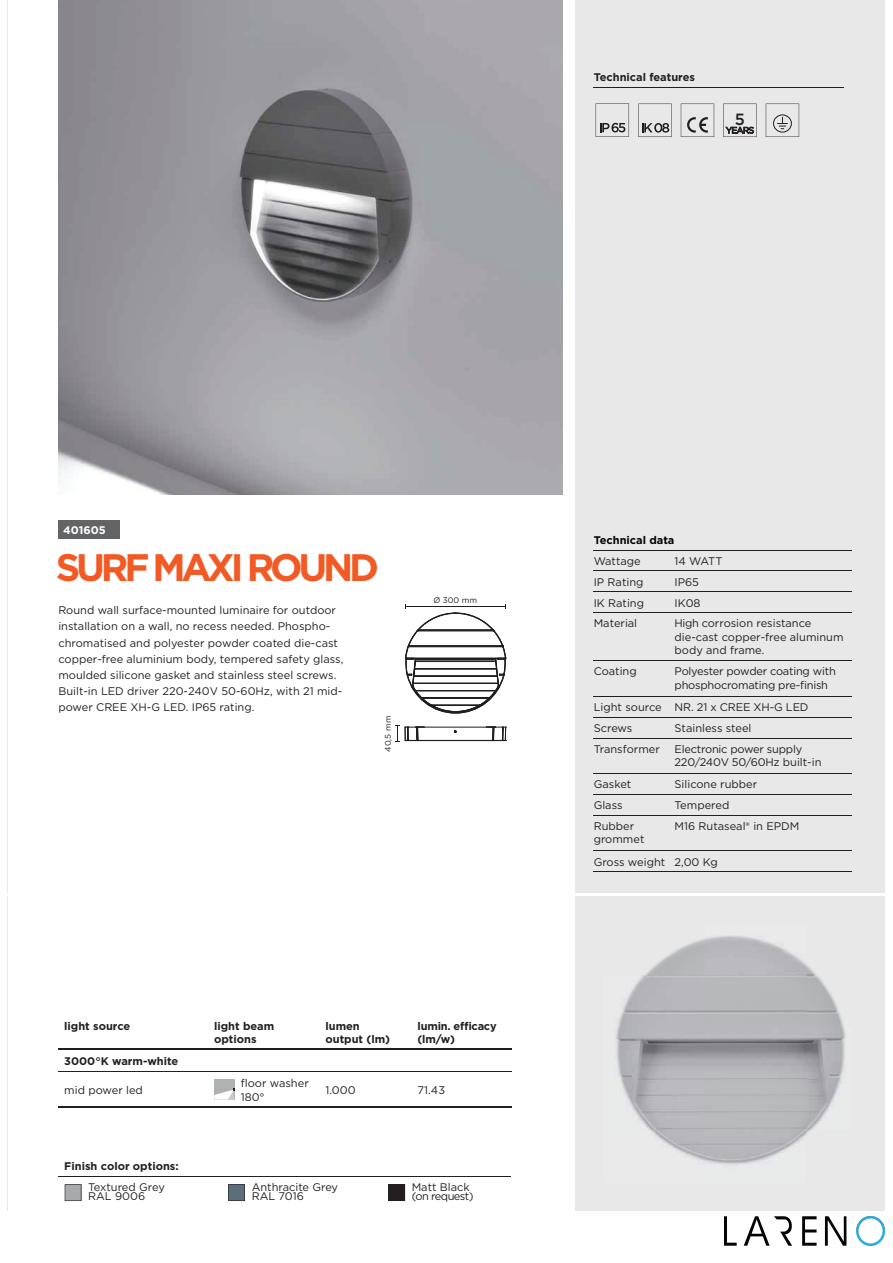
<style>
.page{position:relative;width:893px;height:1263px;background:#fff}
.page>*{position:absolute;margin:0;border:0;box-sizing:border-box;transform-origin:0 0}
.t1{font:700 38.25px "Gotham";letter-spacing:-.11em;color:#f15a24}
.t2{font:500 16.2px "Gotham";color:#231f20}
.t3{font:11.1px/16.2px "Gotham";color:#231f20}
.t4{font:11.1px/13.2px "Gotham";letter-spacing:-.02em;color:#231f20}
.t5{font:700 11.1px/13.2px "Gotham";color:#231f20}
.t6{font:700 11.1px/13.2px "Gotham";letter-spacing:-.02em;color:#231f20}
.t7{font:11.1px/8.9px "Gotham";letter-spacing:-.025em;color:#231f20}
.t8{font:700 11.1px "Gotham";color:#040503}
.t9{font:700 11.1px "Gotham";color:#fff}
.t10{font:8.1px "Gotham";color:#231f20}
</style>
<div class="page">
<hr style="left:7px;top:0;width:1px;height:893px;background:#e8e8e9">
<hr style="left:7px;top:896px;width:1px;height:315px;background:#e8e8e9">
<div style="left:575px;top:0;width:310px;height:893px;background:#e8e8e9"></div>
<div style="left:575px;top:896px;width:310px;height:315px;background:#e8e8e9"></div>
<img style="left:616px;top:936px;width:230px;height:228px">
<hr style="left:594px;top:88px;width:250px;height:1px;background:#231f20">
<svg style="left:681px;top:104px;width:33px;height:33px"></svg>
<svg style="left:723px;top:104px;width:34px;height:33px"></svg>
<svg style="left:638px;top:104px;width:34px;height:33px"></svg>
<svg style="left:596px;top:103px;width:33px;height:34px"></svg>
<svg style="left:766px;top:104px;width:33px;height:33px"></svg>
<div style="left:59px;top:520px;width:61px;height:19px;background:#636466"></div>
<svg style="left:395px;top:604px;width:112px;height:138px"></svg>
<hr style="left:58px;top:1049px;width:454px;height:1px;background:#231f20">
<hr style="left:58px;top:1072px;width:454px;height:1px;background:#231f20">
<hr style="left:58px;top:1107px;width:454px;height:1px;background:#231f20">
<div style="left:214px;top:1079px;width:21px;height:21px;background:#afb2b2"></div>
<svg style="left:214px;top:1088px;width:21px;height:12px"></svg>
<hr style="left:594px;top:550px;width:258px;height:1px;background:#231f20">
<hr style="left:594px;top:871px;width:258px;height:1px;background:#231f20">
<hr style="left:594px;top:571px;width:258px;height:1px;background:#231f20">
<hr style="left:594px;top:592px;width:258px;height:1px;background:#231f20">
<hr style="left:594px;top:613px;width:258px;height:1px;background:#231f20">
<hr style="left:594px;top:661px;width:258px;height:1px;background:#231f20">
<hr style="left:594px;top:696px;width:258px;height:1px;background:#231f20">
<hr style="left:594px;top:717px;width:258px;height:1px;background:#231f20">
<hr style="left:594px;top:738px;width:258px;height:1px;background:#231f20">
<hr style="left:594px;top:773px;width:258px;height:1px;background:#231f20">
<hr style="left:594px;top:794px;width:258px;height:1px;background:#231f20">
<hr style="left:594px;top:815px;width:258px;height:1px;background:#231f20">
<hr style="left:594px;top:851px;width:258px;height:1px;background:#231f20">
<svg style="left:65px;top:1184px;width:16px;height:17px"></svg>
<svg style="left:388px;top:1184px;width:17px;height:17px"></svg>
<svg style="left:228px;top:1184px;width:17px;height:17px"></svg>
<hr style="left:58px;top:1176px;width:453px;height:1px;background:#231f20">
<img style="left:58px;top:0;width:505px;height:494px">
<img style="left:725px;top:1217px;width:159px;height:29px">
<p class="t5" style="left:594px;top:71px;width:103px">Technical features</p>
<h2 class="t2" style="left:735px;top:112px;width:12px">5</h2>
<p class="t9" style="left:63px;top:526px;width:44px">401605</p>
<h1 class="t1" style="left:56px;top:554px;width:325px">SURF MAXI ROUND</h1>
<p class="t3" style="left:58px;top:603px;width:287px">Round wall surface-mounted luminaire for outdoor installation on a wall, no recess needed. Phospho&shy;chromatised and polyester powder coated die-cast copper-free aluminium body, tempered safety glass, moulded silicone gasket and stainless steel screws.<br>Built-in LED driver 220-240V 50-60Hz, with 21 mid&shy;power CREE XH-G LED. IP65 rating.</p>
<p class="t10" style="left:385px;top:752px;width:37px;rotate:-90deg">40,5 mm</p>
<p class="t10" style="left:433px;top:597px;width:45px">Ø 300 mm</p>
<p class="t5" style="left:64px;top:1020px;width:68px">light source</p>
<p class="t5" style="left:214px;top:1020px;width:62px">light beam options</p>
<p class="t5" style="left:325px;top:1020px;width:66px">lumen output (lm)</p>
<p class="t6" style="left:418px;top:1020px;width:81px">lumin. efficacy (lm/w)</p>
<p class="t5" style="left:64px;top:1055px;width:116px">3000°K warm-white</p>
<p class="t3" style="left:64px;top:1083px;width:80px">mid power led</p>
<p class="t3" style="left:241px;top:1078px;width:70px;line-height:13.2px">floor washer<br>180°</p>
<p class="t3" style="left:325px;top:1083px;width:32px">1.000</p>
<p class="t3" style="left:418px;top:1083px;width:29px">71.43</p>
<p class="t5" style="left:64px;top:1160px;width:116px">Finish color options:</p>
<p class="t3" style="left:88px;top:1184px;width:78px;line-height:8.9px">Textured Grey<br>RAL 9006</p>
<p class="t7" style="left:412px;top:1184px;width:63px">Matt Black (on request)</p>
<p class="t3" style="left:252px;top:1184px;width:88px;line-height:8.9px">Anthracite Grey<br>RAL 7016</p>
<p class="t8" style="left:594px;top:536px;width:82px">Technical data</p>
<p class="t3" style="left:594px;top:554px;width:49px">Wattage</p>
<p class="t3" style="left:674px;top:554px;width:49px">14 WATT</p>
<p class="t3" style="left:594px;top:574px;width:51px">IP Rating</p>
<p class="t3" style="left:674px;top:574px;width:26px">IP65</p>
<p class="t3" style="left:594px;top:595px;width:52px">IK Rating</p>
<p class="t3" style="left:674px;top:595px;width:28px">IK08</p>
<p class="t3" style="left:594px;top:616px;width:45px">Material</p>
<p class="t3" style="left:674px;top:618px;width:170px;line-height:13.2px">High corrosion resistance die-cast copper-free aluminum body and frame.</p>
<p class="t3" style="left:594px;top:664px;width:45px">Coating</p>
<p class="t4" style="left:674px;top:666px;width:163px">Polyester powder coating with phosphocromating pre-finish</p>
<p class="t3" style="left:594px;top:697px;width:216px;line-height:20.9px">Light source NR. 21 x CREE XH-G LED<br>Screws</p>
<p class="t3" style="left:674px;top:721px;width:78px">Stainless steel</p>
<p class="t3" style="left:594px;top:742px;width:68px">Transformer</p>
<p class="t4" style="left:674px;top:743px;width:148px">Electronic power supply<br>220/240V 50/60Hz built-in</p>
<p class="t3" style="left:594px;top:777px;width:39px">Gasket</p>
<p class="t3" style="left:674px;top:777px;width:84px">Silicone rubber</p>
<p class="t3" style="left:594px;top:798px;width:30px">Glass</p>
<p class="t3" style="left:674px;top:798px;width:56px">Tempered</p>
<p class="t3" style="left:594px;top:820px;width:52px;line-height:13.2px">Rubber grommet</p>
<p class="t3" style="left:674px;top:819px;width:126px">M16 Rutaseal® in EPDM</p>
<p class="t3" style="left:594px;top:854px;width:126px">Gross weight 2,00 Kg</p>
</div>
